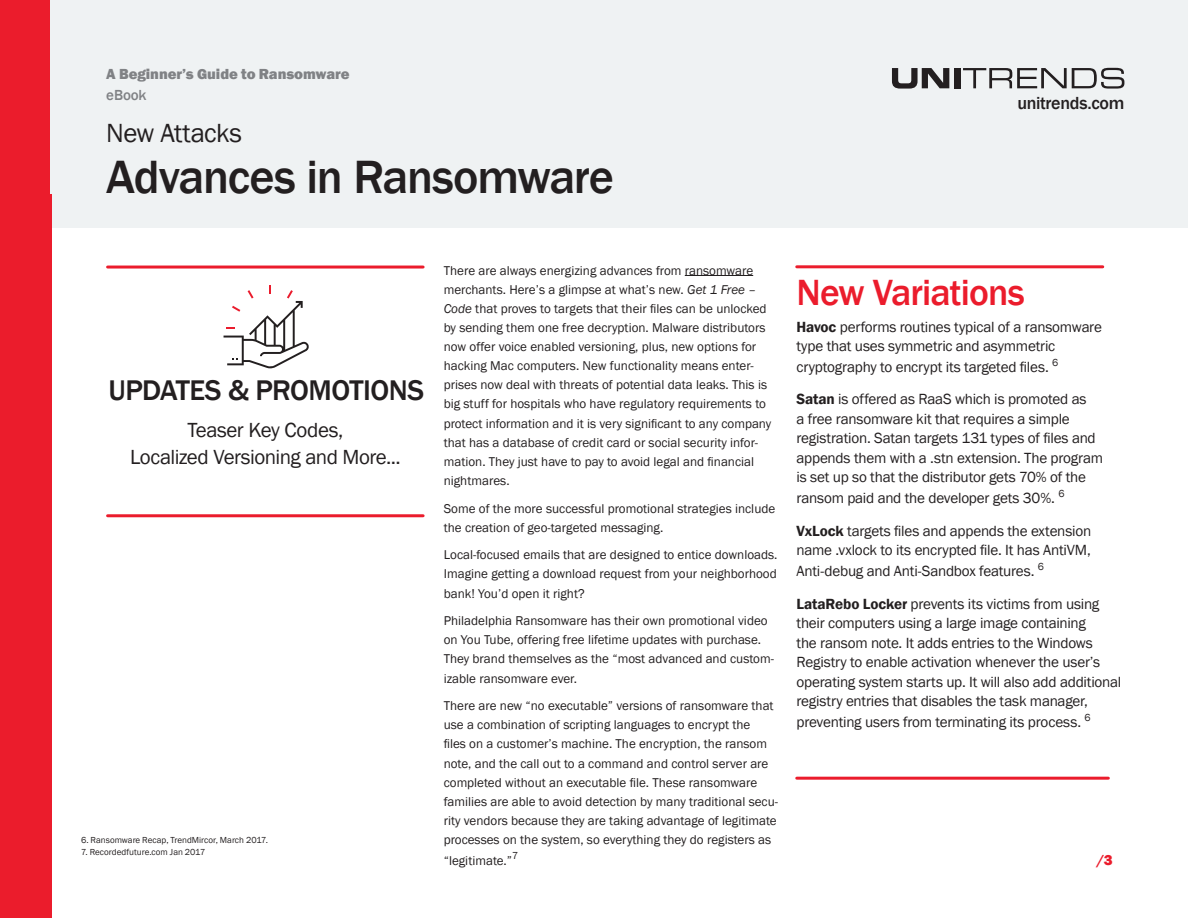
<style>
.page{position:relative;width:1188px;height:918px;background:#fff}
.page>*{position:absolute;margin:0;border:0;box-sizing:border-box;transform-origin:0 0}
.Section_Header{font:500 48px "Franklin Gothic";letter-spacing:-.03em;color:#231f20}
.t1{font:500 37.5px "Franklin Gothic";letter-spacing:-.025em;color:#eb1c2c}
.Rule_Header_Page{font:500 29.25px "Franklin Gothic";letter-spacing:-.02em;color:#231f20}
.Section_Header-2{font:27px "Franklin Gothic";letter-spacing:-.02em;color:#231f20}
.Rule_Subhead_Page{font:21px "Franklin Gothic";letter-spacing:-.025em;color:#231f20}
.t2{font:500 18px "Franklin Gothic";letter-spacing:-.02em;color:#231f20}
.Rules_List{font:15.15px/19.5px "Franklin Gothic";letter-spacing:-.015em;color:#231f20}
.t3{font:800 15px "Franklin Gothic";letter-spacing:-.005em;color:#808285}
.t4{font:500 15px "Franklin Gothic";letter-spacing:-.01em;color:#808285}
.t5{font:800 15px "Franklin Gothic";color:#eb1c2c}
.t6{font:13.2px/19.2px "Franklin Gothic";color:#231f20}
.t7{font:10.5px "Franklin Gothic";color:#231f20}
.Reference{font:9px "Franklin Gothic";color:#231f20}
.s1{font-style:italic}
.s2{font-weight:600}
</style>
<div class="page">
<div style="left:43px;top:0;width:1145px;height:228px;background:#eff2f3"></div>
<div style="left:0;top:0;width:52px;height:918px;background:#eb1c2c"></div>
<div style="left:50px;top:0;width:1138px;height:193px;background:#eff2f3"></div>
<svg style="left:892px;top:68px;width:57px;height:21px"></svg>
<div style="left:954px;top:68px;width:6px;height:20px;background:#231f20"></div>
<svg style="left:960px;top:67px;width:164px;height:22px"></svg>
<hr style="left:685px;top:275px;width:68px;height:1px;background:#231f20">
<hr style="left:108px;top:266px;width:315px;height:3px;background:#eb1c2c">
<hr style="left:108px;top:514px;width:315px;height:3px;background:#eb1c2c">
<hr style="left:797px;top:265px;width:306px;height:3px;background:#eb1c2c">
<hr style="left:797px;top:777px;width:311px;height:3px;background:#eb1c2c">
<svg style="left:224px;top:285px;width:85px;height:83px"></svg>
<p class="t3" style="left:106px;top:61px;width:161px">Unitrends Less is More</p>
<p class="t4" style="left:106px;top:83px;width:42px">eBook</p>
<p class="t3" style="left:106px;top:64px;width:245px">A Beginner’s Guide to Ransomware</p>
<p class="Section_Header-2" style="left:106px;top:116px;width:137px">New Attacks</p>
<p class="Section_Header" style="left:106px;top:148px;width:509px">Advances in Ransomware</p>
<p class="t2" style="left:1014px;top:89px;width:108px">unitrends.com</p>
<p class="t2" style="left:1018px;top:92px;width:108px">unitrends.com</p>
<p class="Rule_Header_Page" style="left:108px;top:372px;width:317px">UPDATES &amp; PROMOTIONS</p>
<p class="Rule_Subhead_Page" style="left:187px;top:417px;width:158px">Teaser Key Codes,</p>
<p class="Rule_Subhead_Page" style="left:130px;top:444px;width:272px">Localized Versioning and More...</p>
<p class="Reference" style="left:81px;top:835px;width:188px">6. Ransomware Recap, TrendMircor, March 2017.</p>
<p class="Reference" style="left:81px;top:847px;width:126px">7. Recordedfuture.com Jan 2017</p>
<p class="t6" style="left:444px;top:261px;width:329px">There are always energizing advances from ransomware merchants. Here’s a glimpse at what’s new. <span class="s1">Get 1 Free – Code</span> that proves to targets that their files can be unlocked by sending them one free decryption. Malware distributors now offer voice enabled versioning, plus, new options for hacking Mac computers. New functionality means enter&shy;prises now deal with threats of potential data leaks. This is big stuff for hospitals who have regulatory requirements to protect information and it is very significant to any company that has a database of credit card or social security infor&shy;mation. They just have to pay to avoid legal and financial nightmares.</p>
<p class="t6" style="left:444px;top:499px;width:333px">Some of the more successful promotional strategies include the creation of geo-targeted messaging.</p>
<p class="t6" style="left:444px;top:546px;width:335px;text-align:justify">Local-focused emails that are designed to entice downloads.<br>Imagine getting a download request from your neighborhood bank! You’d open it right?</p>
<p class="t6" style="left:444px;top:611px;width:332px">Philadelphia Ransomware has their own promotional video on You Tube, offering free lifetime updates with purchase.<br>They brand themselves as the “most advanced and custom&shy;izable ransomware ever.</p>
<p class="t6" style="left:444px;top:696px;width:336px">There are new “no executable” versions of ransomware that use a combination of scripting languages to encrypt the<br>files on a customer’s machine. The encryption, the ransom note, and the call out to a command and control server are completed without an executable file. These ransomware families are able to avoid detection by many traditional secu&shy;rity vendors because they are taking advantage of legitimate processes on the system, so everything they do registers as</p>
<p class="t6" style="left:444px;top:851px;width:70px">“legitimate.”</p>
<p class="t1" style="left:796px;top:269px;width:230px">New Variations</p>
<p class="Rules_List" style="left:796px;top:317px;width:307px"><span class="s2">Havoc</span> performs routines typical of a ransomware type that uses symmetric and asymmetric</p>
<p class="Rules_List" style="left:796px;top:358px;width:263px">cryptography to encrypt its targeted files. <sup>6</sup></p>
<p class="Rules_List" style="left:796px;top:390px;width:308px"><span class="s2">Satan</span> is offered as RaaS which is promoted as<br>a free ransomware kit that requires a simple registration. Satan targets 131 types of files and appends them with a .stn extension. The program is set up so that the distributor gets 70% of the</p>
<p class="Rules_List" style="left:796px;top:489px;width:270px">ransom paid and the developer gets 30%. <sup>6</sup></p>
<p class="Rules_List" style="left:796px;top:521px;width:296px"><span class="s2">VxLock</span> targets files and appends the extension name .vxlock to its encrypted file. It has AntiVM,</p>
<p class="Rules_List" style="left:796px;top:562px;width:249px">Anti-debug and Anti-Sandbox features. <sup>6</sup></p>
<p class="Rules_List" style="left:796px;top:594px;width:326px"><span class="s2">LataRebo Locker</span> prevents its victims from using their computers using a large image containing<br>the ransom note. It adds entries to the Windows Registry to enable activation whenever the user’s operating system starts up. It will also add additional registry entries that disables the task manager,</p>
<p class="Rules_List" style="left:796px;top:713px;width:296px">preventing users from terminating its process. <sup>6</sup></p>
<p class="t7" style="left:512px;top:849px;width:8px">7</p>
<p class="t5" style="left:1097px;top:851px;width:17px">/3</p>
</div>
